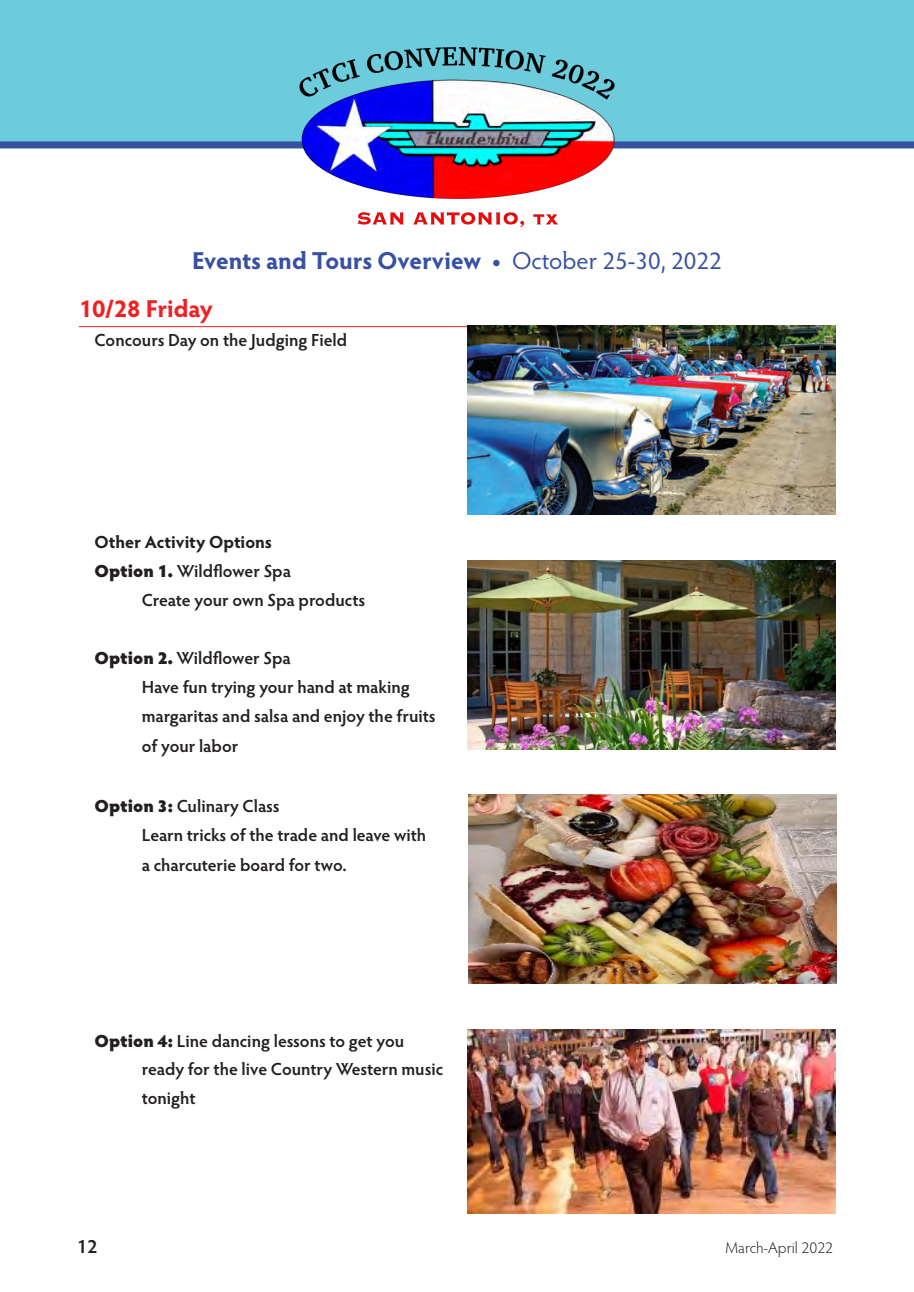
<style>
.page{position:relative;width:914px;height:1292px;background:#fff}
.page>*{position:absolute;margin:0;border:0;box-sizing:border-box;transform-origin:0 0}
.t1{font:700 24.5px "Hypatia Sans Pro";letter-spacing:-.005em;color:#3750a2}
.t2{font:700 24.5px "Hypatia Sans Pro";color:#ee2123}
.t3{font:600 19.25px "Hypatia Sans Pro";color:#231f20}
.t4{font:600 17.5px/28.9px "Hypatia Sans Pro";letter-spacing:-.005em;color:#231f20}
.t5{font:700 17.5px "Hypatia Sans Pro";color:#231f20}
.t6{font:300 15.75px "Hypatia Sans Pro";color:#231f20}
.s1{font-weight:400}
.s2{font-weight:900}
</style>
<div class="page">
<div style="left:0;top:0;width:914px;height:146px;background:#6cccdc"></div>
<div style="left:0;top:141px;width:914px;height:7px;background:#3750a2"></div>
<img style="left:296px;top:47px;width:320px;height:179px">
<img style="left:467px;top:560px;width:368px;height:189px">
<img style="left:469px;top:795px;width:367px;height:189px">
<img style="left:467px;top:1029px;width:368px;height:184px">
<hr style="left:79px;top:326px;width:756px;height:1px;background:#ee2123">
<img style="left:467px;top:326px;width:368px;height:189px">
<h1 class="t1" style="left:192px;top:244px;width:531px">Events and Tours Overview • <span class="s1">October 25-30, 2022</span></h1>
<h1 class="t2" style="left:79px;top:291px;width:136px">10/28 Friday</h1>
<p class="t4" style="left:94px;top:325px;width:254px">Concours Day on the Judging Field</p>
<p class="t5" style="left:94px;top:530px;width:179px">Other Activity Options</p>
<p class="t4" style="left:94px;top:556px;width:198px"><span class="s2">Option 1.</span> Wildflower Spa</p>
<p class="t4" style="left:142px;top:585px;width:225px">Create your own Spa products</p>
<p class="t4" style="left:142px;top:643px;width:295px;text-indent:-47px"><span class="s2">Option 2.</span> Wildflower Spa<br>Have fun trying your hand at making margaritas and salsa and enjoy the fruits</p>
<p class="t4" style="left:142px;top:731px;width:98px">of your labor</p>
<p class="t4" style="left:142px;top:790px;width:286px;text-indent:-47px"><span class="s2">Option 3:</span> Culinary Class<br>Learn tricks of the trade and leave with</p>
<p class="t4" style="left:142px;top:850px;width:206px">a charcuterie board for two.</p>
<p class="t4" style="left:142px;top:1025px;width:303px;text-indent:-47px"><span class="s2">Option 4:</span> Line dancing lessons to get you ready for the live Country Western music tonight</p>
<p class="t3" style="left:77px;top:1233px;width:22px">12</p>
<p class="t6" style="left:725px;top:1237px;width:109px">March-April 2022</p>
</div>
